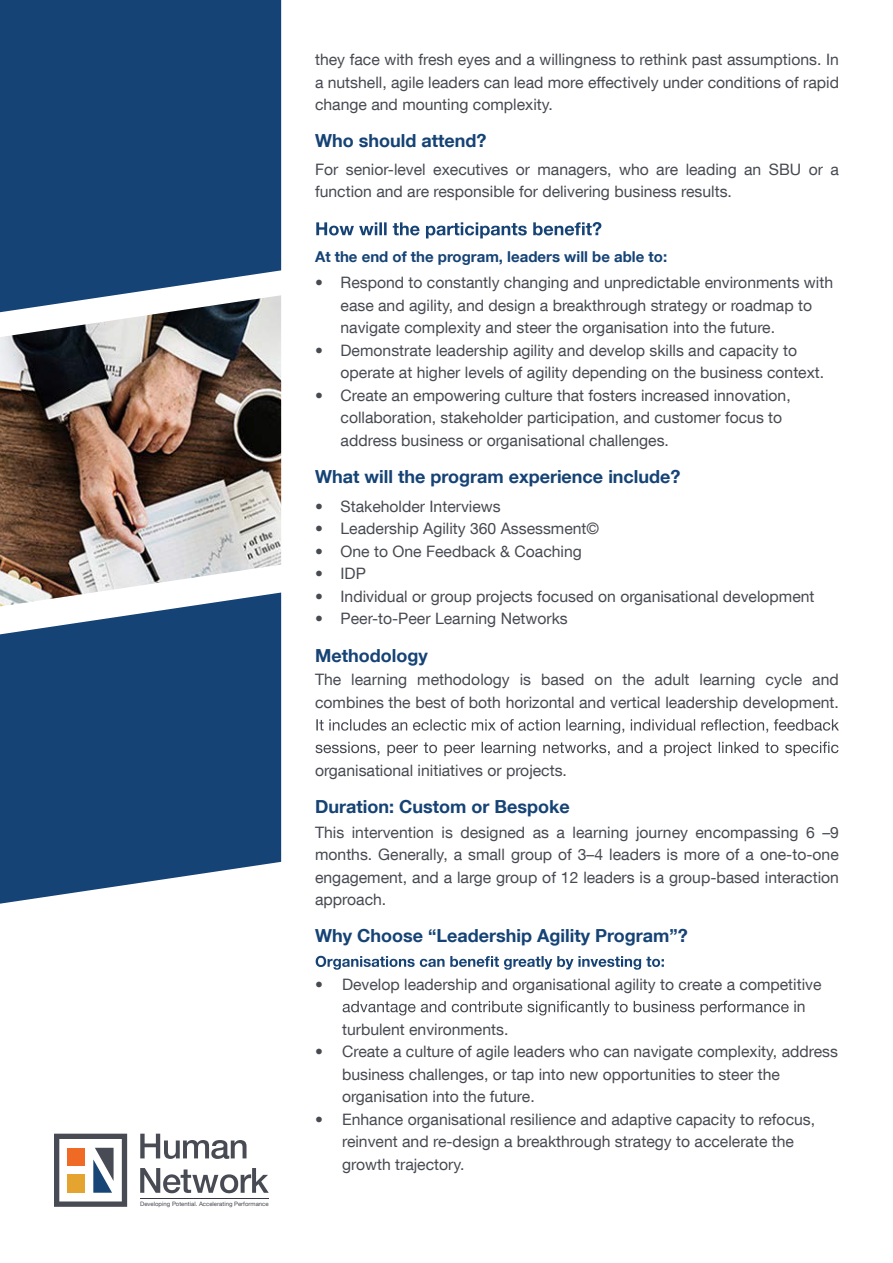
<style>
.page{position:relative;width:893px;height:1263px;background:#fff}
.page>*{position:absolute;margin:0;border:0;box-sizing:border-box;transform-origin:0 0}
.t1{font:700 18px "Helvetica Neue LT Com";color:#164375}
.t2{font:15.75px/22.5px "Helvetica Neue LT Com";color:#474a51}
.t3{font:700 15px "Helvetica Neue LT Com";color:#164375}
.t4{font:6px "Helvetica Neue LT Com";color:#484b54}
</style>
<div class="page">
<div style="left:0;top:0;width:281px;height:295px;background:#164375"></div>
<img style="left:0;top:295px;width:281px;height:297px">
<svg style="left:0;top:592px;width:281px;height:312px;background:#355c87"></svg>
<svg style="left:316px;top:222px;width:285px;height:16px"></svg>
<svg style="left:316px;top:719px;width:523px;height:15px"></svg>
<svg style="left:316px;top:742px;width:522px;height:14px"></svg>
<svg style="left:316px;top:956px;width:348px;height:14px"></svg>
<svg style="left:343px;top:1001px;width:446px;height:14px"></svg>
<svg style="left:54px;top:1134px;width:73px;height:73px"></svg>
<svg style="left:140px;top:1134px;width:106px;height:25px"></svg>
<svg style="left:140px;top:1168px;width:129px;height:25px"></svg>
<hr style="left:140px;top:1198px;width:129px;height:1px;background:#383843">
<p class="t4" style="left:140px;top:1200px;width:130px">Developing Potential. Accelerating Performance</p>
<p class="t2" style="left:315px;top:48px;width:525px;text-align:justify">they face with fresh eyes and a willingness to rethink past assumptions. In a nutshell, agile leaders can lead more effectively under conditions of rapid change and mounting complexity.</p>
<p class="t1" style="left:315px;top:129px;width:173px">Who should attend?</p>
<p class="t2" style="left:315px;top:158px;width:525px">For senior-level executives or managers, who are leading an SBU or a function and are responsible for delivering business results.</p>
<p class="t3" style="left:315px;top:247px;width:354px">At the end of the program, leaders will be able to:</p>
<p class="t2" style="left:341px;top:271px;width:494px;text-indent:-25px">• Respond to constantly changing and unpredictable environments with ease and agility, and design a breakthrough strategy or roadmap to navigate complexity and steer the organisation into the future.</p>
<p class="t2" style="left:341px;top:339px;width:485px;text-indent:-25px">• Demonstrate leadership agility and develop skills and capacity to operate at higher levels of agility depending on the business context.</p>
<p class="t2" style="left:341px;top:384px;width:452px;text-indent:-25px">• Create an empowering culture that fosters increased innovation, collaboration, stakeholder participation, and customer focus to address business or organisational challenges.</p>
<p class="t1" style="left:315px;top:465px;width:367px">What will the program experience include?</p>
<p class="t2" style="left:315px;top:494px;width:187px">• Stakeholder Interviews</p>
<p class="t2" style="left:315px;top:517px;width:286px">• Leadership Agility 360 Assessment©</p>
<p class="t2" style="left:315px;top:539px;width:268px">• One to One Feedback &amp; Coaching</p>
<p class="t2" style="left:315px;top:562px;width:52px">• IDP</p>
<p class="t2" style="left:315px;top:584px;width:501px">• Individual or group projects focused on organisational development</p>
<p class="t2" style="left:315px;top:607px;width:254px">• Peer-to-Peer Learning Networks</p>
<p class="t1" style="left:315px;top:644px;width:114px">Methodology</p>
<p class="t2" style="left:315px;top:668px;width:525px">The learning methodology is based on the adult learning cycle and combines the best of both horizontal and vertical leadership development.</p>
<p class="t2" style="left:315px;top:758px;width:253px">organisational initiatives or projects.</p>
<p class="t1" style="left:315px;top:795px;width:256px">Duration: Custom or Bespoke</p>
<p class="t2" style="left:315px;top:820px;width:525px;text-align:justify">This intervention is designed as a learning journey encompassing 6 –9 months. Generally, a small group of 3–4 leaders is more of a one-to-one engagement, and a large group of 12 leaders is a group-based interaction approach.</p>
<p class="t1" style="left:315px;top:924px;width:374px">Why Choose “Leadership Agility Program”?</p>
<p class="t2" style="left:315px;top:972px;width:508px">• Develop leadership and organisational agility to create a competitive</p>
<p class="t2" style="left:793px;top:995px;width:14px">in</p>
<p class="t2" style="left:342px;top:1017px;width:168px">turbulent environments.</p>
<p class="t2" style="left:342px;top:1040px;width:497px;text-indent:-27px">• Create a culture of agile leaders who can navigate complexity, address business challenges, or tap into new opportunities to steer the organisation into the future.</p>
<p class="t2" style="left:342px;top:1107px;width:475px;text-indent:-27px">• Enhance organisational resilience and adaptive capacity to refocus, reinvent and re-design a breakthrough strategy to accelerate the growth trajectory.</p>
</div>
